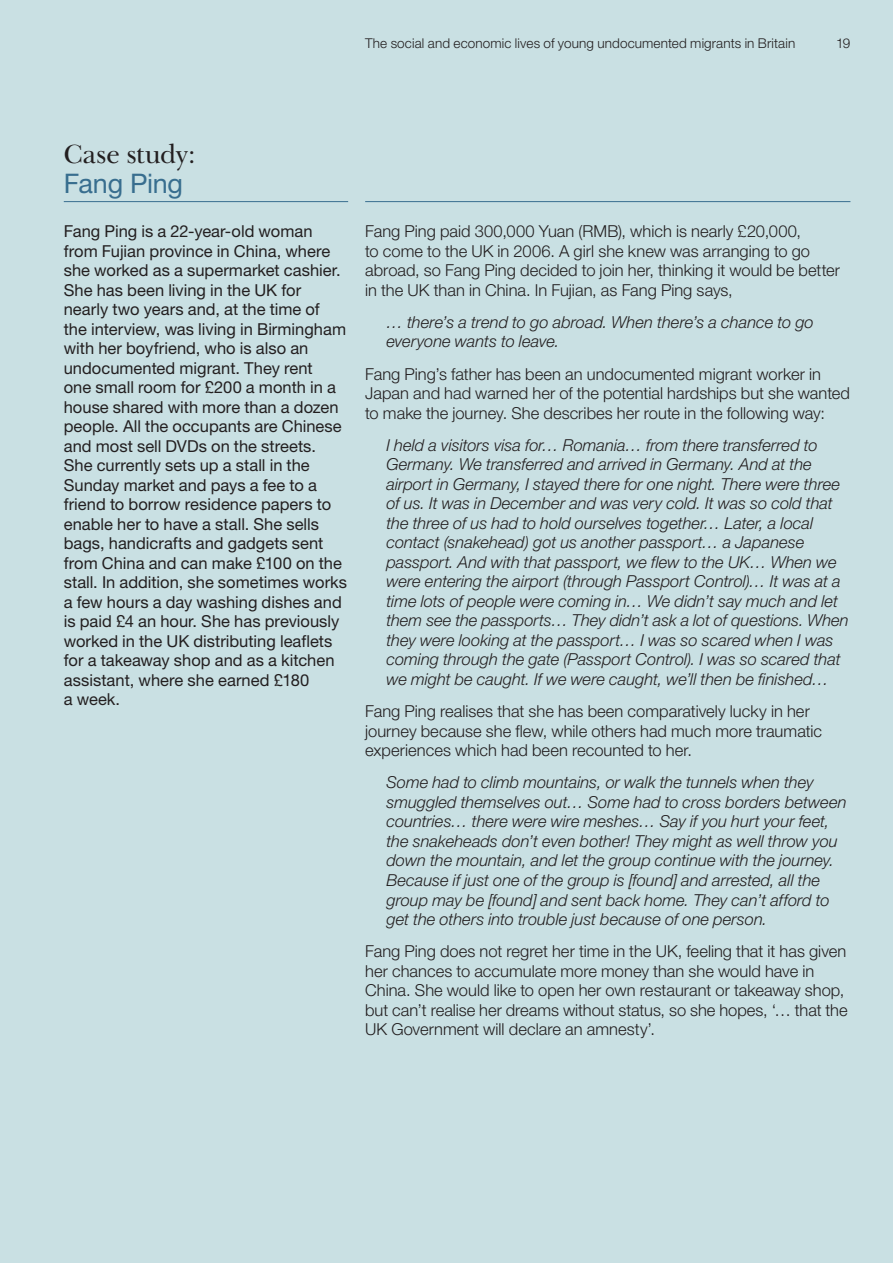
<style>
.page{position:relative;width:893px;height:1263px;background:#c9e0e3}
.page>*{position:absolute;margin:0;border:0;box-sizing:border-box;transform-origin:0 0}
.t1{font:27px "New Baskerville IT Cby BT";letter-spacing:-.005em;color:#231f20}
.t2{font:27px "Helvetica Neue LT Std";letter-spacing:-.01em;color:#386e8f}
.t3{font:italic 300 16.5px/19.5px "Helvetica Neue LT Std";color:#231f20}
.t4{font:300 16.5px/19.5px "Helvetica Neue LT Std";color:#231f20}
.t5{font:16.5px/19.5px "Helvetica Neue LT Std";color:#231f20}
.t6{font:300 13.5px "Helvetica Neue LT Std";letter-spacing:.01em;color:#231f20}
</style>
<div class="page">
<hr style="left:365px;top:201px;width:485px;height:1px;background:#386e8f">
<hr style="left:64px;top:201px;width:284px;height:1px;background:#386e8f">
<p class="t6" style="left:365px;top:35px;width:432px">The social and economic lives of young undocumented migrants in Britain</p>
<p class="t6" style="left:836px;top:35px;width:16px">19</p>
<h1 class="t1" style="left:64px;top:137px;width:134px">Case study:</h1>
<h1 class="t2" style="left:64px;top:167px;width:121px">Fang Ping</h1>
<p class="t5" style="left:64px;top:221px;width:285px">Fang Ping is a 22-year-old woman from Fujian province in China, where she worked as a supermarket cashier.<br>She has been living in the UK for nearly two years and, at the time of the interview, was living in Birmingham with her boyfriend, who is also an undocumented migrant. They rent<br>one small room for £200 a month in a house shared with more than a dozen people. All the occupants are Chinese and most sell DVDs on the streets.<br>She currently sets up a stall in the Sunday market and pays a fee to a friend to borrow residence papers to enable her to have a stall. She sells bags, handicrafts and gadgets sent from China and can make £100 on the stall. In addition, she sometimes works a few hours a day washing dishes and is paid £4 an hour. She has previously worked in the UK distributing leaflets for a takeaway shop and as a kitchen assistant, where she earned £180<br>a week.</p>
<p class="t4" style="left:365px;top:221px;width:476px">Fang Ping paid 300,000 Yuan (RMB), which is nearly £20,000,<br>to come to the UK in 2006. A girl she knew was arranging to go abroad, so Fang Ping decided to join her, thinking it would be better in the UK than in China. In Fujian, as Fang Ping says,</p>
<p class="t3" style="left:386px;top:312px;width:429px">… there’s a trend to go abroad. When there’s a chance to go everyone wants to leave.</p>
<p class="t4" style="left:365px;top:364px;width:486px">Fang Ping’s father has been an undocumented migrant worker in<br>Japan and had warned her of the potential hardships but she wanted to make the journey. She describes her route in the following way:</p>
<p class="t3" style="left:386px;top:435px;width:464px">I held a visitors visa for… Romania… from there transferred to Germany. We transferred and arrived in Germany. And at the airport in Germany, I stayed there for one night. There were three of us. It was in December and was very cold. It was so cold that the three of us had to hold ourselves together… Later, a local contact (snakehead) got us another passport… a Japanese passport. And with that passport, we flew to the UK… When we were entering the airport (through Passport Control)… It was at a time lots of people were coming in… We didn’t say much and let them see the passports… They didn’t ask a lot of questions. When they were looking at the passport… I was so scared when I was coming through the gate (Passport Control). I was so scared that we might be caught. If we were caught, we’ll then be finished…</p>
<p class="t4" style="left:365px;top:701px;width:458px">Fang Ping realises that she has been comparatively lucky in her journey because she flew, while others had much more traumatic experiences which had been recounted to her.</p>
<p class="t3" style="left:386px;top:773px;width:462px">Some had to climb mountains, or walk the tunnels when they smuggled themselves out… Some had to cross borders between countries… there were wire meshes… Say if you hurt your feet, the snakeheads don’t even bother! They might as well throw you down the mountain, and let the group continue with the journey.<br>Because if just one of the group is [found] and arrested, all the group may be [found] and sent back home. They can’t afford to get the others into trouble just because of one person.</p>
<p class="t4" style="left:365px;top:941px;width:484px">Fang Ping does not regret her time in the UK, feeling that it has given her chances to accumulate more money than she would have in China. She would like to open her own restaurant or takeaway shop, but can’t realise her dreams without status, so she hopes, ‘… that the UK Government will declare an amnesty’.</p>
</div>
